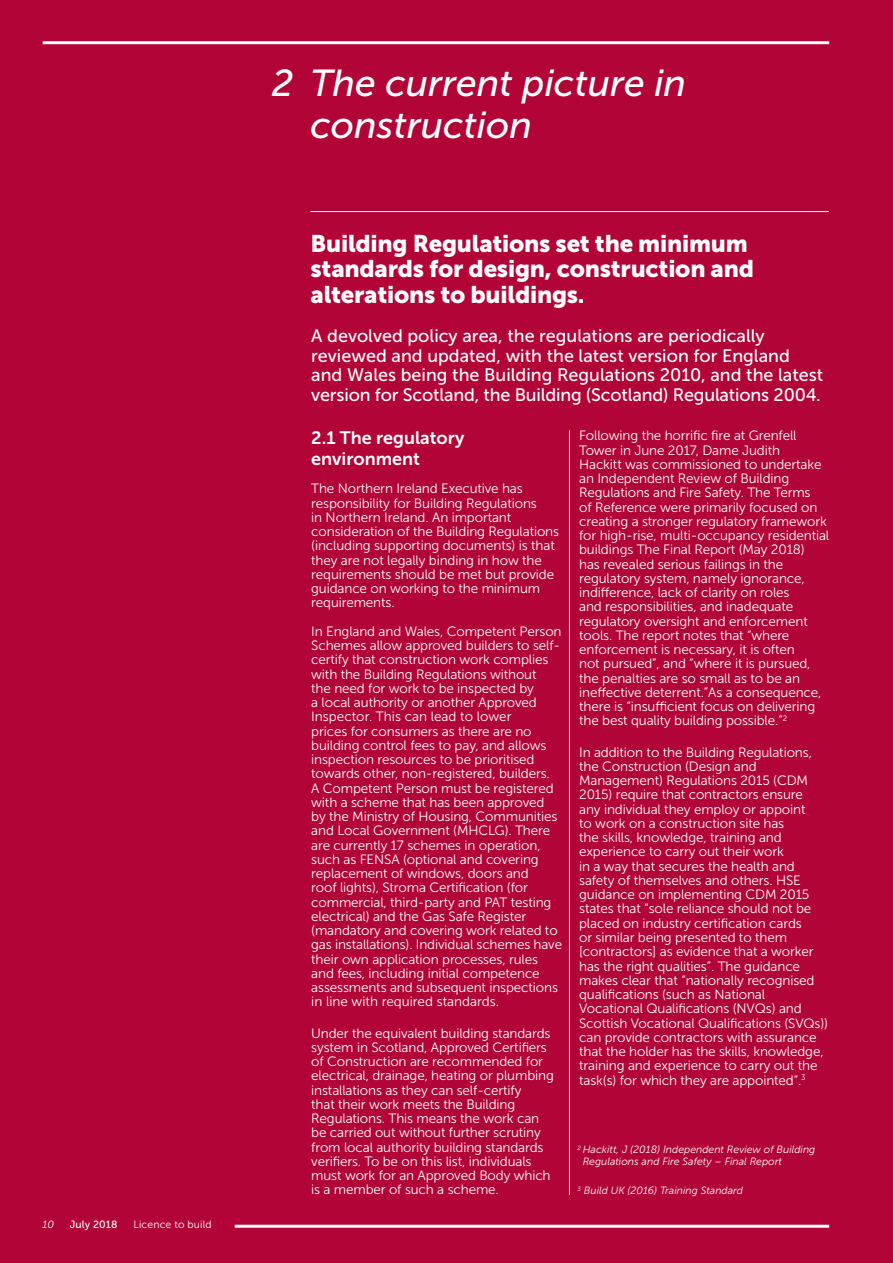
<style>
.page{position:relative;width:893px;height:1263px;background:#b30437}
.page>*{position:absolute;margin:0;border:0;box-sizing:border-box;transform-origin:0 0}
.t1{font:italic 37.5px/42px "Museo Sans 500";color:#fff}
.t2{font:24px/25.5px "Museo Sans 900";letter-spacing:-.01em;color:#fff}
.t3{font:18px/19.5px "Museo Sans 500";color:#fff}
.t4{font:18px/21px "Museo Sans 700";color:#fff}
.t5{font:13.5px/14.2px "Museo Sans 300";letter-spacing:-.01em;color:#fff}
.t6{font:italic 10.5px/12px "Museo Sans 300";color:#fff}
.t7{font:10.5px "Museo Sans 300";letter-spacing:.01em;color:#fff}
.t8{font:10.5px "Museo Sans 500";letter-spacing:.01em;color:#fff}
</style>
<div class="page">
<hr style="left:235px;top:1225px;width:594px;height:3px;background:#fff">
<hr style="left:43px;top:41px;width:786px;height:3px;background:#fff">
<hr style="left:310px;top:211px;width:519px;height:1px;background:#fff">
<hr style="left:569px;top:430px;width:1px;height:765px;background:#fff">
<p class="t6" style="left:43px;top:1219px;width:13px">10</p>
<p class="t8" style="left:70px;top:1219px;width:49px">July 2018</p>
<p class="t7" style="left:134px;top:1219px;width:80px">Licence to build</p>
<p class="t1" style="left:272px;top:62px;width:23px">2</p>
<p class="t1" style="left:310px;top:62px;width:377px">The current picture in construction</p>
<p class="t2" style="left:311px;top:231px;width:445px">Building Regulations set the minimum standards for design, construction and alterations to buildings.</p>
<p class="t3" style="left:311px;top:326px;width:514px">A devolved policy area, the regulations are periodically reviewed and updated, with the latest version for England and Wales being the Building Regulations 2010, and the latest version for Scotland, the Building (Scotland) Regulations 2004.</p>
<p class="t4" style="left:311px;top:427px;width:155px">2.1 The regulatory environment</p>
<p class="t5" style="left:311px;top:482px;width:249px">The Northern Ireland Executive has responsibility for Building Regulations<br>in Northern Ireland. An important consideration of the Building Regulations (including supporting documents) is that they are not legally binding in how the requirements should be met but provide guidance on working to the minimum requirements.</p>
<p class="t5" style="left:311px;top:624px;width:252px">In England and Wales, Competent Person Schemes allow approved builders to self&shy;certify that construction work complies with the Building Regulations without<br>the need for work to be inspected by<br>a local authority or another Approved Inspector. This can lead to lower<br>prices for consumers as there are no building control fees to pay, and allows inspection resources to be prioritised towards other, non-registered, builders.<br>A Competent Person must be registered with a scheme that has been approved by the Ministry of Housing, Communities and Local Government (MHCLG). There are currently 17 schemes in operation, such as FENSA (optional and covering replacement of windows, doors and<br>roof lights), Stroma Certification (for commercial, third-party and PAT testing electrical) and the Gas Safe Register (mandatory and covering work related to gas installations). Individual schemes have their own application processes, rules and fees, including initial competence assessments and subsequent inspections in line with required standards.</p>
<p class="t5" style="left:311px;top:1026px;width:244px">Under the equivalent building standards system in Scotland, Approved Certifiers of Construction are recommended for electrical, drainage, heating or plumbing installations as they can self-certify<br>that their work meets the Building Regulations. This means the work can be carried out without further scrutiny from local authority building standards verifiers. To be on this list, individuals must work for an Approved Body which is a member of such a scheme.</p>
<p class="t5" style="left:579px;top:429px;width:252px">Following the horrific fire at Grenfell Tower in June 2017, Dame Judith<br>Hackitt was commissioned to undertake an Independent Review of Building Regulations and Fire Safety. The Terms<br>of Reference were primarily focused on creating a stronger regulatory framework for high-rise, multi-occupancy residential buildings The Final Report (May 2018)<br>has revealed serious failings in the regulatory system, namely ignorance, indifference, lack of clarity on roles<br>and responsibilities, and inadequate regulatory oversight and enforcement tools. The report notes that “where enforcement is necessary, it is often<br>not pursued”, and “where it is pursued, the penalties are so small as to be an ineffective deterrent.”As a consequence, there is “insufficient focus on delivering the best quality building possible.”<sup>2</sup></p>
<p class="t5" style="left:579px;top:745px;width:250px">In addition to the Building Regulations, the Construction (Design and Management) Regulations 2015 (CDM 2015) require that contractors ensure<br>any individual they employ or appoint<br>to work on a construction site has<br>the skills, knowledge, training and experience to carry out their work<br>in a way that secures the health and safety of themselves and others. HSE guidance on implementing CDM 2015 states that “sole reliance should not be placed on industry certification cards<br>or similar being presented to them [contractors] as evidence that a worker has the right qualities”. The guidance makes clear that “nationally recognised qualifications (such as National Vocational Qualifications (NVQs) and Scottish Vocational Qualifications (SVQs)) can provide contractors with assurance that the holder has the skills, knowledge, training and experience to carry out the task(s) for which they are appointed”.<sup>3</sup></p>
<p class="t6" style="left:583px;top:1143px;width:234px;text-indent:-5px"><sup>2</sup> Hackitt, J (2018) Independent Review of Building<br>Regulations and Fire Safety – Final Report</p>
<p class="t6" style="left:578px;top:1184px;width:167px"><sup>3</sup> Build UK (2016) Training Standard</p>
</div>
